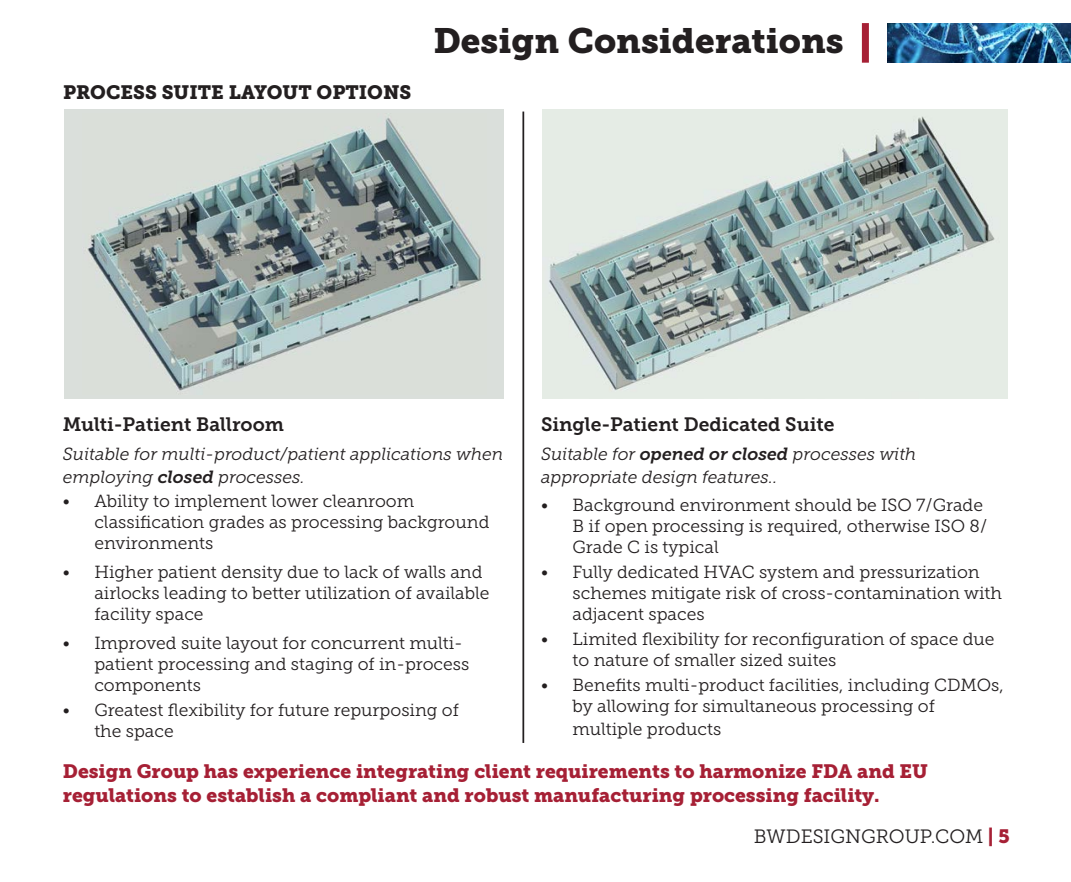
<style>
.page{position:relative;width:1071px;height:882px;background:#fff}
.page>*{position:absolute;margin:0;border:0;box-sizing:border-box;transform-origin:0 0}
.t1{font:35px "Museo Slab 900";color:#231f20}
.t2{font:19.25px/23.1px "Museo Slab 900";color:#a62035}
.t3{font:19.25px "Museo Slab 700";color:#231f20}
.t4{font:19.25px "Museo Slab 900";color:#231f20}
.t5{font:19.25px "Museo Slab 300";letter-spacing:-.005em;color:#231f20}
.t6{font:17.5px/21px "Museo Slab 300";color:#231f20}
.t7{font:italic 17.5px/23.1px "Museo Slab 300";letter-spacing:-.005em;color:#231f20}
.s1{font-family:"Museo Slab 700"}
.s2{font-family:"Museo Slab 900";color:#a62035}
</style>
<div class="page">
<div style="left:65px;top:109px;width:439px;height:289px;background:#dadfdb"></div>
<img style="left:87px;top:118px;width:395px;height:273px">
<img style="left:543px;top:109px;width:465px;height:289px">
<hr style="left:522px;top:112px;width:2px;height:631px;background:#231f20">
<div style="left:862px;top:23px;width:7px;height:40px;background:#a62035"></div>
<img style="left:887px;top:23px;width:184px;height:40px">
<p class="t4" style="left:63px;top:81px;width:350px">PROCESS SUITE LAYOUT OPTIONS</p>
<p class="t1" style="left:433px;top:21px;width:412px">Design Considerations</p>
<p class="t3" style="left:541px;top:413px;width:295px">Single-Patient Dedicated Suite</p>
<p class="t7" style="left:541px;top:442px;width:377px">Suitable for <span class="s1">opened or closed</span> processes with appropriate design features..</p>
<p class="t6" style="left:573px;top:495px;width:416px;text-indent:-32px">• Background environment should be ISO 7/Grade<br>B if open processing is required, otherwise ISO 8/<br>Grade C is typical</p>
<p class="t6" style="left:573px;top:562px;width:431px;text-indent:-32px">• Fully dedicated HVAC system and pressurization schemes mitigate risk of cross-contamination with adjacent spaces</p>
<p class="t6" style="left:573px;top:629px;width:423px;text-indent:-32px">• Limited flexibility for reconfiguration of space due to nature of smaller sized suites</p>
<p class="t6" style="left:573px;top:674px;width:433px;text-indent:-32px">• Benefits multi-product facilities, including CDMOs, by allowing for simultaneous processing of</p>
<p class="t6" style="left:573px;top:719px;width:150px">multiple products</p>
<p class="t2" style="left:63px;top:760px;width:867px">Design Group has experience integrating client requirements to harmonize FDA and EU regulations to establish a compliant and robust manufacturing processing facility.</p>
<p class="t3" style="left:63px;top:413px;width:223px">Multi-Patient Ballroom</p>
<p class="t7" style="left:63px;top:442px;width:442px">Suitable for multi-product/patient applications when employing <span class="s1">closed</span> processes.</p>
<p class="t6" style="left:94px;top:491px;width:397px;text-indent:-32px">• Ability to implement lower cleanroom classification grades as processing background environments</p>
<p class="t6" style="left:94px;top:562px;width:397px;text-indent:-32px">• Higher patient density due to lack of walls and airlocks leading to better utilization of available facility space</p>
<p class="t6" style="left:94px;top:633px;width:377px;text-indent:-32px">• Improved suite layout for concurrent multi&shy;patient processing and staging of in-process components</p>
<p class="t6" style="left:94px;top:700px;width:366px;text-indent:-32px">• Greatest flexibility for future repurposing of the space</p>
<p class="t5" style="left:754px;top:826px;width:258px">BWDESIGNGROUP.COM <span class="s2">| 5</span></p>
</div>
